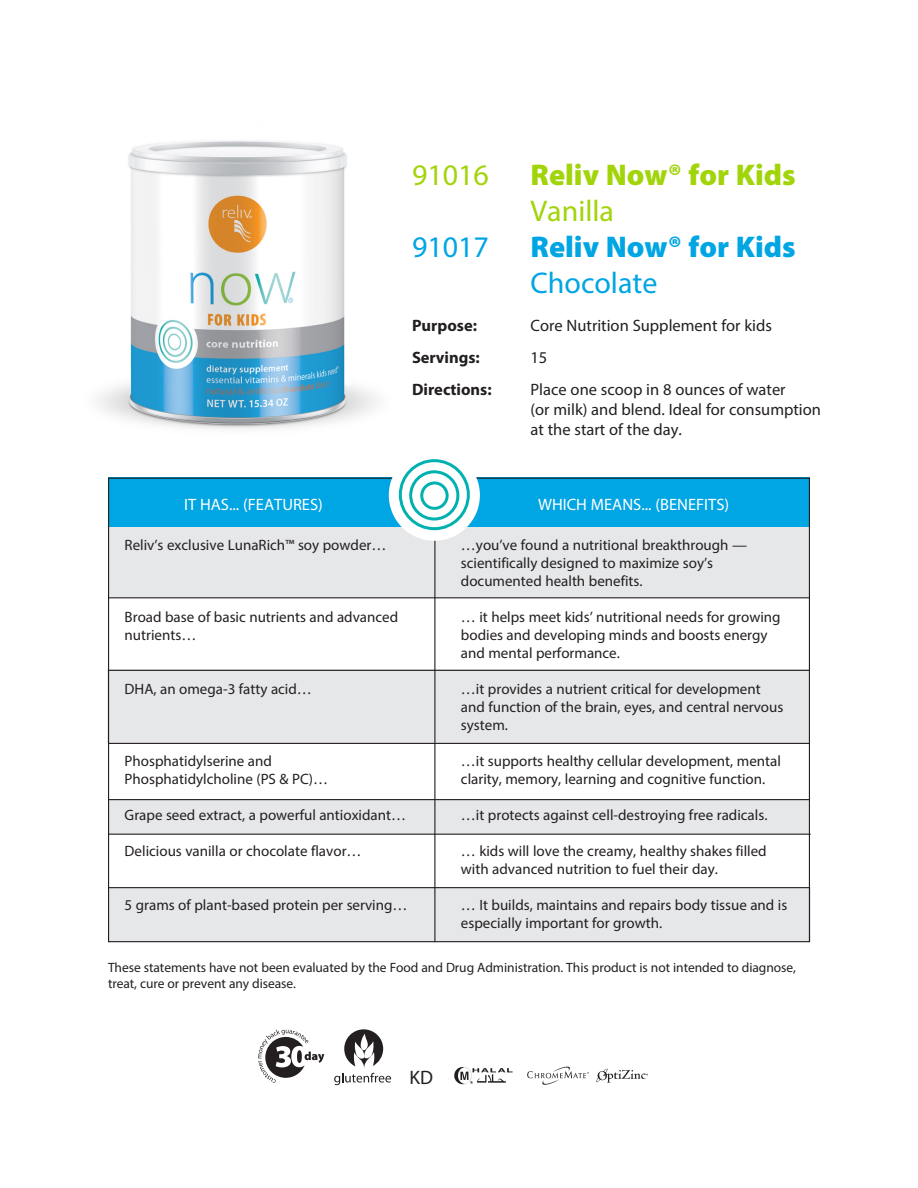
<style>
.page{position:relative;width:918px;height:1188px;background:#fff}
.page>*{position:absolute;margin:0;border:0;box-sizing:border-box;transform-origin:0 0}
.t1{font:900 30px/36px "Myriad Pro";color:#00a5e3}
.t2{font:900 30px/36px "Myriad Pro";color:#a2d40a}
.t3{font:30px "Myriad Pro";color:#a2d40a}
.t4{font:30px "Myriad Pro";color:#00a5e3}
.t5{font:19.5px "Myriad Pro";color:#231f20}
.t6{font:16.5px/19.8px "Myriad Pro";color:#231f20}
.t7{font:16.5px "Myriad Pro";color:#fff}
.t8{font:700 16.5px "Myriad Pro";color:#231f20}
.t9{font:15px/18px "Myriad Pro";color:#231f20}
.t10{font:13.5px/16.2px "Myriad Pro";letter-spacing:-.005em;color:#231f20}
.s1{font-weight:400}
</style>
<div class="page">
<div style="left:109px;top:888px;width:702px;height:54px;background:#e6e7e9"></div>
<div style="left:108px;top:799px;width:702px;height:35px;background:#e6e7e9"></div>
<div style="left:108px;top:670px;width:702px;height:73px;background:#e6e7e9"></div>
<div style="left:108px;top:502px;width:702px;height:95px;background:#e6e7e9"></div>
<img style="left:98px;top:141px;width:279px;height:288px">
<hr style="left:108px;top:597px;width:702px;height:1px;background:#231f20">
<hr style="left:108px;top:743px;width:702px;height:1px;background:#231f20">
<hr style="left:108px;top:670px;width:702px;height:1px;background:#231f20">
<hr style="left:434px;top:479px;width:1px;height:463px;background:#231f20">
<hr style="left:108px;top:799px;width:702px;height:1px;background:#231f20">
<hr style="left:109px;top:834px;width:702px;height:1px;background:#231f20">
<hr style="left:108px;top:887px;width:702px;height:1px;background:#231f20">
<div style="left:108px;top:478px;width:702px;height:49px;background:#00a5e3"></div>
<svg style="left:389px;top:450px;width:91px;height:91px;fill:#fff"></svg>
<div style="left:399px;top:459px;width:71px;height:71px;border:3px solid #00b1b0;border-radius:50%"></div>
<div style="left:409px;top:470px;width:50px;height:51px;border:3px solid #00b1b0;border-radius:50%"></div>
<div style="left:420px;top:482px;width:29px;height:28px;border:3px solid #00b1b0;border-radius:50%"></div>
<svg style="left:334px;top:1029px;width:57px;height:56px"></svg>
<svg style="left:258px;top:1030px;width:66px;height:53px"></svg>
<svg style="left:454px;top:1067px;width:59px;height:18px"></svg>
<img style="left:527px;top:1066px;width:62px;height:19px">
<img style="left:596px;top:1068px;width:52px;height:15px">
<p class="t3" style="left:412px;top:157px;width:78px">91016</p>
<p class="t2" style="left:531px;top:156px;width:267px">Reliv Now® for Kids<br><span class="s1">Vanilla</span></p>
<p class="t4" style="left:412px;top:229px;width:78px">91017</p>
<p class="t1" style="left:531px;top:228px;width:267px">Reliv Now® for Kids<br><span class="s1">Chocolate</span></p>
<p class="t8" style="left:412px;top:315px;width:67px">Purpose:</p>
<p class="t6" style="left:531px;top:316px;width:243px">Core Nutrition Supplement for kids</p>
<p class="t8" style="left:412px;top:347px;width:69px">Servings:</p>
<p class="t6" style="left:531px;top:347px;width:18px">15</p>
<p class="t8" style="left:412px;top:379px;width:81px">Directions:</p>
<p class="t6" style="left:531px;top:379px;width:292px">Place one scoop in 8 ounces of water<br>(or milk) and blend. Ideal for consumption at the start of the day.</p>
<p class="t7" style="left:184px;top:494px;width:140px">IT HAS... (FEATURES)</p>
<p class="t7" style="left:538px;top:494px;width:193px">WHICH MEANS... (BENEFITS)</p>
<p class="t9" style="left:125px;top:536px;width:263px">Reliv’s exclusive LunaRich™ soy powder…</p>
<p class="t9" style="left:125px;top:608px;width:275px">Broad base of basic nutrients and advanced nutrients…</p>
<p class="t9" style="left:125px;top:680px;width:189px">DHA, an omega-3 fatty acid…</p>
<p class="t9" style="left:125px;top:752px;width:205px">Phosphatidylserine and<br>Phosphatidylcholine (PS &amp; PC)…</p>
<p class="t9" style="left:125px;top:806px;width:283px">Grape seed extract, a powerful antioxidant…</p>
<p class="t9" style="left:125px;top:842px;width:238px">Delicious vanilla or chocolate flavor…</p>
<p class="t9" style="left:125px;top:896px;width:284px">5 grams of plant-based protein per serving…</p>
<p class="t9" style="left:461px;top:536px;width:288px">…you’ve found a nutritional breakthrough — scientifically designed to maximize soy’s documented health benefits.</p>
<p class="t9" style="left:461px;top:608px;width:321px">… it helps meet kids’ nutritional needs for growing bodies and developing minds and boosts energy and mental performance.</p>
<p class="t9" style="left:461px;top:680px;width:324px">…it provides a nutrient critical for development and function of the brain, eyes, and central nervous system.</p>
<p class="t9" style="left:461px;top:752px;width:322px">…it supports healthy cellular development, mental clarity, memory, learning and cognitive function.</p>
<p class="t9" style="left:461px;top:806px;width:308px">…it protects against cell-destroying free radicals.</p>
<p class="t9" style="left:461px;top:842px;width:307px">… kids will love the creamy, healthy shakes filled with advanced nutrition to fuel their day.</p>
<p class="t9" style="left:461px;top:896px;width:328px">… It builds, maintains and repairs body tissue and is especially important for growth.</p>
<p class="t10" style="left:108px;top:959px;width:690px">These statements have not been evaluated by the Food and Drug Administration. This product is not intended to diagnose, treat, cure or prevent any disease.</p>
<p class="t5" style="left:409px;top:1065px;width:25px">KD</p>
</div>
